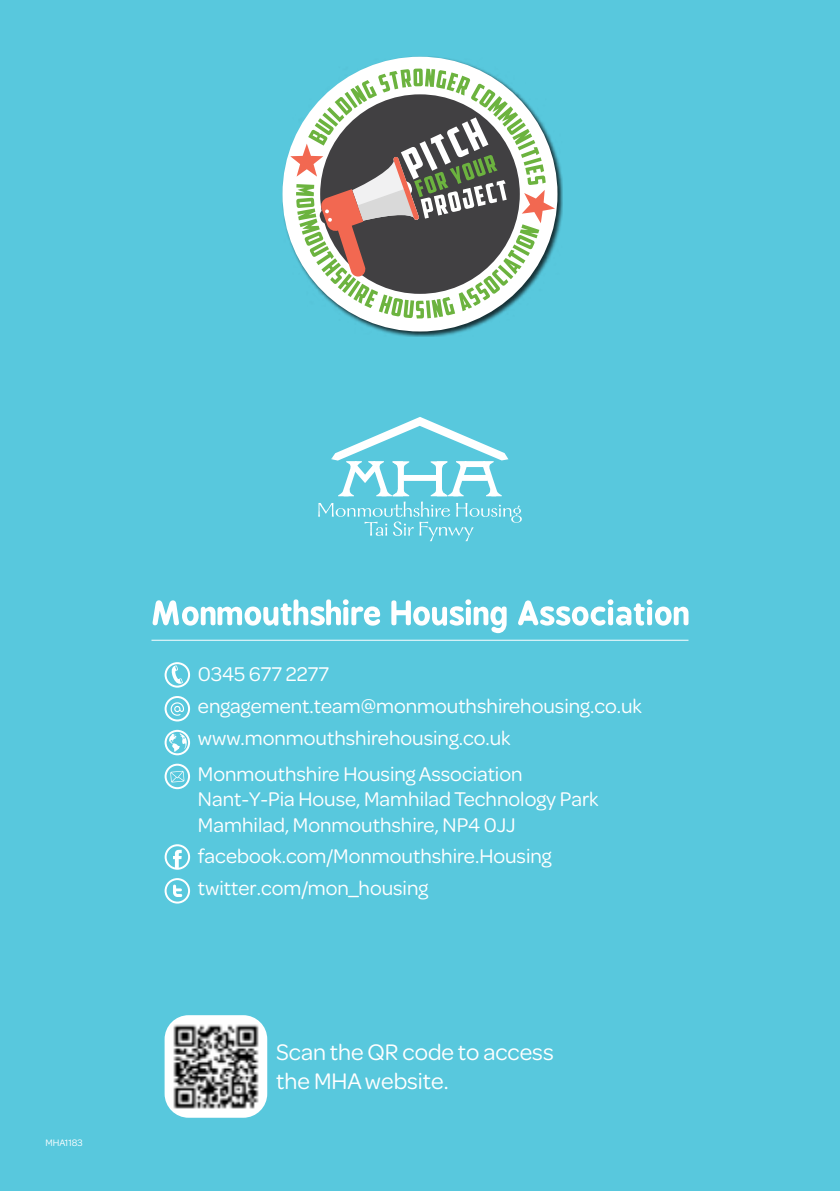
<style>
.page{position:relative;width:840px;height:1191px;background:#fff}
.page>*{position:absolute;margin:0;border:0;box-sizing:border-box;transform-origin:0 0}
.t1{font:24px/28.8px "Omnes";color:#fff}
.t2{font:21.2px/32px "Omnes";color:#fff}
.t3{font:10px "Omnes";color:#fff}
</style>
<div class="page">
<div style="left:0;top:0;width:839px;height:1191px;background:#58c8dd"></div>
<svg style="left:152px;top:599px;width:536px;height:34px"></svg>
<hr style="left:151px;top:639px;width:537px;height:1px;background:#fff">
<img style="left:164px;top:1015px;width:103px;height:102px">
<svg style="left:164px;top:662px;width:26px;height:25px"></svg>
<svg style="left:164px;top:763px;width:26px;height:26px"></svg>
<svg style="left:164px;top:696px;width:26px;height:25px"></svg>
<svg style="left:164px;top:730px;width:26px;height:25px"></svg>
<svg style="left:164px;top:844px;width:26px;height:25px"></svg>
<svg style="left:164px;top:878px;width:26px;height:25px"></svg>
<svg style="left:318px;top:417px;width:203px;height:124px"></svg>
<div style="left:282px;top:57px;width:280px;height:280px;background:#000;opacity:.75"></div>
<div style="left:282px;top:57px;width:275px;height:274px;background:#fff;border-radius:50%"></div>
<svg style="left:290px;top:69px;width:264px;height:249px"></svg>
<p class="t3" style="left:45px;top:1135px;width:39px">MHA1183</p>
<p class="t2" style="left:198px;top:657px;width:445px">0345 677 2277 engagement.team@monmouthshirehousing.co.uk www.monmouthshirehousing.co.uk</p>
<p class="t2" style="left:198px;top:759px;width:402px;line-height:25.4px">Monmouthshire Housing Association<br>Nant-Y-Pia House, Mamhilad Technology Park<br>Mamhilad, Monmouthshire, NP4 0JJ</p>
<p class="t2" style="left:198px;top:839px;width:355px">facebook.com/Monmouthshire.Housing twitter.com/mon_housing</p>
<p class="t1" style="left:276px;top:1036px;width:279px">Scan the QR code to access the MHA website.</p>
</div>
